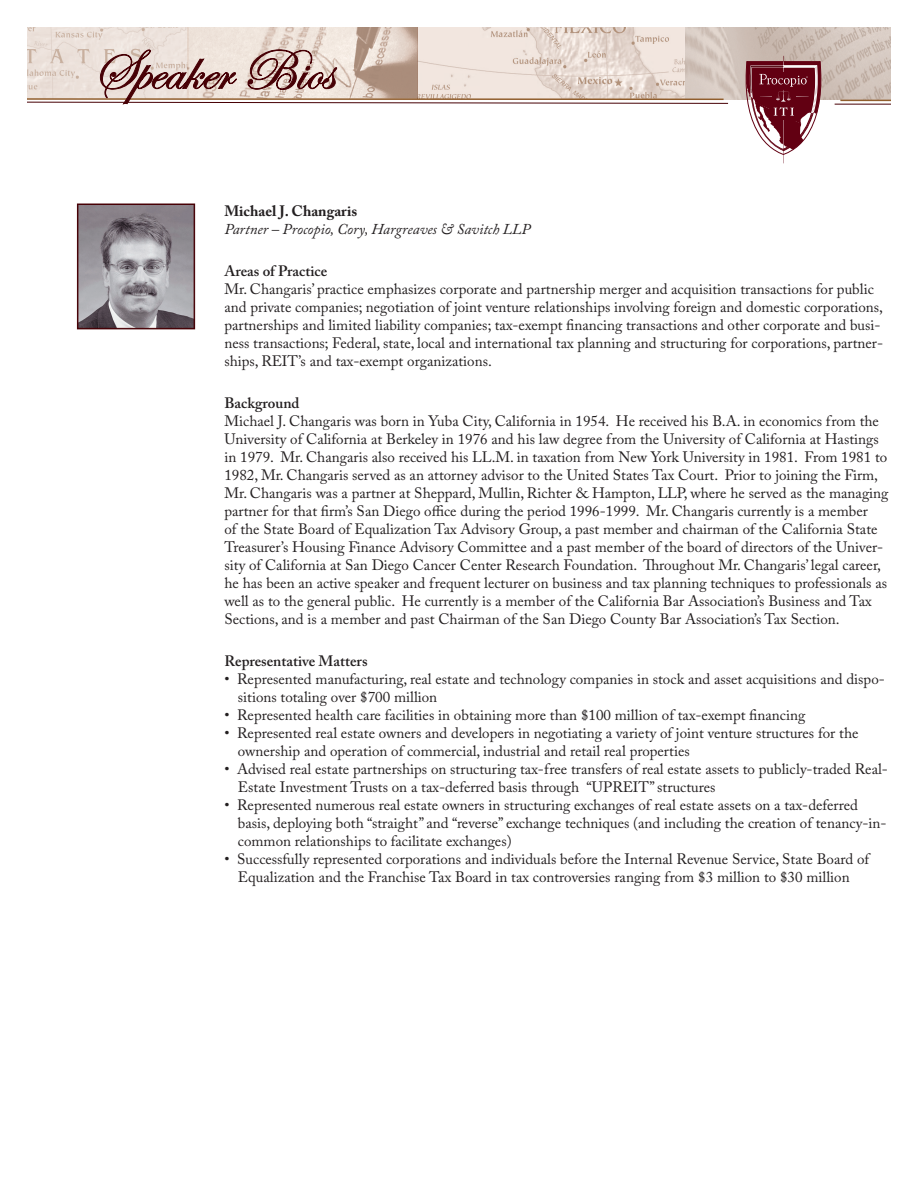
<style>
.page{position:relative;width:918px;height:1188px;background:#fff}
.page>*{position:absolute;margin:0;border:0;box-sizing:border-box;transform-origin:0 0}
.t1{font:57.9px "Edwardian Script ITC";color:#470005}
.t2{font:15px/18px "Adobe Caslon Pro";color:#231f20}
.t3{font:600 15px "Adobe Caslon Pro";color:#231f20}
.t4{font:italic 15px "Adobe Caslon Pro";color:#231f20}
.t5{font:700 15px "Adobe Caslon Pro";color:#231f20}
</style>
<div class="page">
<img style="left:27px;top:27px;width:864px;height:72px">
<img style="left:188px;top:27px;width:1px;height:22px">
<img style="left:417px;top:27px;width:1px;height:72px">
<hr style="left:840px;top:100px;width:51px;height:1px;background:#915e2d">
<hr style="left:835px;top:104px;width:56px;height:1px;background:#470005">
<svg style="left:27px;top:49px;width:702px;height:56px;background:#dac8c0"></svg>
<svg style="left:744px;top:56px;width:78px;height:107px"></svg>
<svg style="left:77px;top:204px;width:118px;height:125px;background:#938d93"></svg>
<div style="left:78px;top:204px;width:116px;height:124px;border:1px solid #470005"></div>
<h1 class="t1" style="left:93px;top:39px;width:242px">Speaker Bios</h1>
<p class="t5" style="left:224px;top:202px;width:134px">Michael J. Changaris</p>
<p class="t4" style="left:224px;top:220px;width:307px">Partner – Procopio, Cory, Hargreaves &amp; Savitch LLP</p>
<p class="t3" style="left:224px;top:262px;width:104px">Areas of Practice</p>
<p class="t2" style="left:224px;top:280px;width:660px">Mr. Changaris’ practice emphasizes corporate and partnership merger and acquisition transactions for public and private companies; negotiation of joint venture relationships involving foreign and domestic corporations, partnerships and limited liability companies; tax-exempt financing transactions and other corporate and busi&shy;ness transactions; Federal, state, local and international tax planning and structuring for corporations, partner&shy;ships, REIT’s and tax-exempt organizations.</p>
<p class="t3" style="left:224px;top:394px;width:77px">Background</p>
<p class="t2" style="left:224px;top:412px;width:666px">Michael J. Changaris was born in Yuba City, California in 1954. He received his B.A. in economics from the University of California at Berkeley in 1976 and his law degree from the University of California at Hastings in 1979. Mr. Changaris also received his LL.M. in taxation from New York University in 1981. From 1981 to 1982, Mr. Changaris served as an attorney advisor to the United States Tax Court. Prior to joining the Firm, Mr. Changaris was a partner at Sheppard, Mullin, Richter &amp; Hampton, LLP, where he served as the managing partner for that firm’s San Diego office during the period 1996-1999. Mr. Changaris currently is a member<br>of the State Board of Equalization Tax Advisory Group, a past member and chairman of the California State Treasurer’s Housing Finance Advisory Committee and a past member of the board of directors of the Univer&shy;sity of California at San Diego Cancer Center Research Foundation. Throughout Mr. Changaris’ legal career, he has been an active speaker and frequent lecturer on business and tax planning techniques to professionals as well as to the general public. He currently is a member of the California Bar Association’s Business and Tax Sections, and is a member and past Chairman of the San Diego County Bar Association’s Tax Section.</p>
<p class="t3" style="left:224px;top:652px;width:145px">Representative Matters</p>
<p class="t2" style="left:238px;top:670px;width:648px;text-indent:-13px">• Represented manufacturing, real estate and technology companies in stock and asset acquisitions and dispo&shy;sitions totaling over $700 million</p>
<p class="t2" style="left:224px;top:706px;width:582px">• Represented health care facilities in obtaining more than $100 million of tax-exempt financing</p>
<p class="t2" style="left:238px;top:724px;width:622px;text-indent:-13px">• Represented real estate owners and developers in negotiating a variety of joint venture structures for the ownership and operation of commercial, industrial and retail real properties</p>
<p class="t2" style="left:238px;top:760px;width:652px;text-indent:-13px">• Advised real estate partnerships on structuring tax-free transfers of real estate assets to publicly-traded Real-<br>Estate Investment Trusts on a tax-deferred basis through “UPREIT” structures</p>
<p class="t2" style="left:238px;top:796px;width:650px;text-indent:-13px">• Represented numerous real estate owners in structuring exchanges of real estate assets on a tax-deferred basis, deploying both “straight” and “reverse” exchange techniques (and including the creation of tenancy-in&shy;common relationships to facilitate exchanges)</p>
<p class="t2" style="left:224px;top:850px;width:646px;text-align:center">• Successfully represented corporations and individuals before the Internal Revenue Service, State Board of<br>Equalization and the Franchise Tax Board in tax controversies ranging from $3 million to $30 million</p>
</div>
